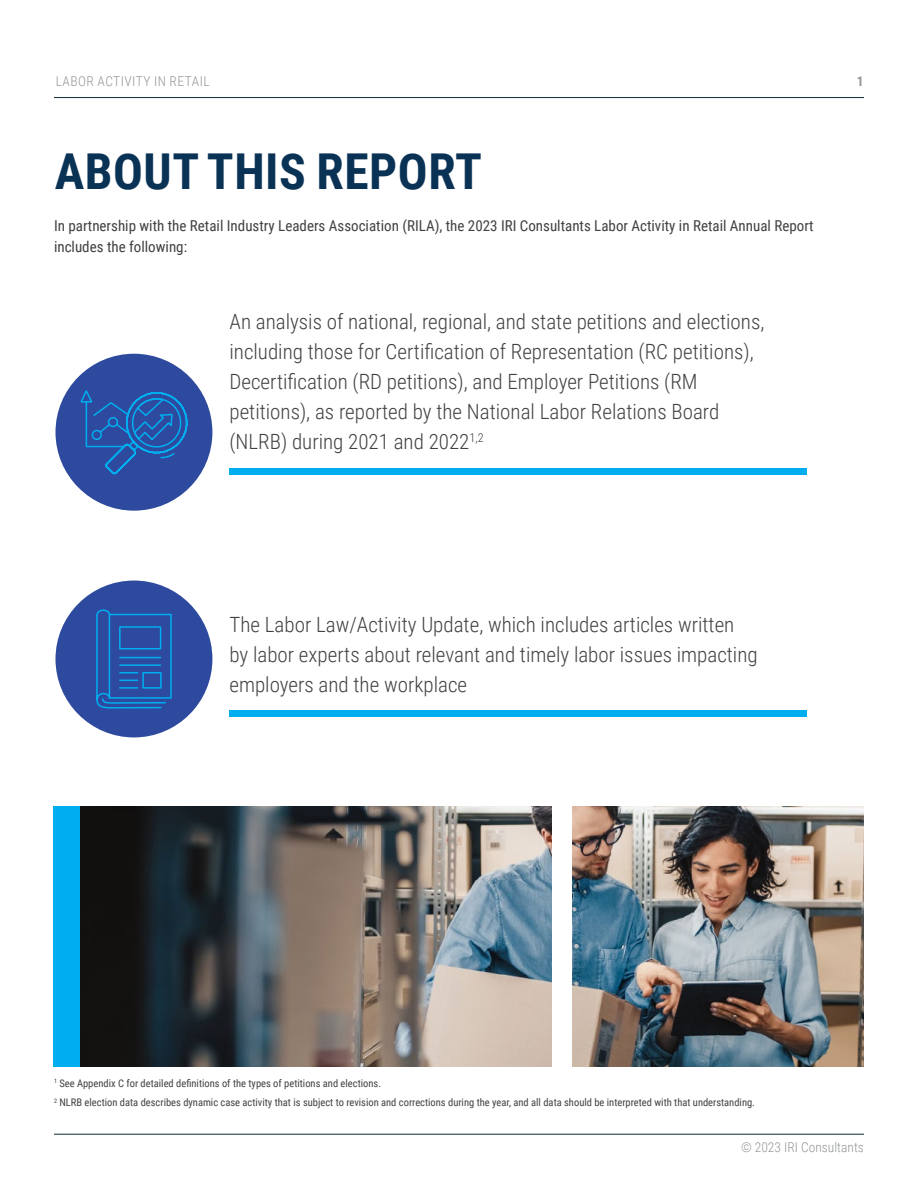
<style>
.page{position:relative;width:918px;height:1188px;background:#fff}
.page>*{position:absolute;margin:0;border:0;box-sizing:border-box;transform-origin:0 0}
.t1{font:700 49.5px "Roboto Condensed";letter-spacing:.01em;color:#0a3255}
.t2{font:300 21px/30px "Roboto Condensed";color:#414042}
.t3{font:15px/21px "Roboto Condensed";color:#414042}
.t4{font:300 13.5px "Roboto Condensed";letter-spacing:.035em;color:#939598}
.t5{font:300 13.5px "Roboto Condensed";letter-spacing:.01em;color:#939598}
.t6{font:700 13.5px "Roboto Condensed";color:#939598}
.t7{font:10.5px/19.4px "Roboto Condensed";color:#414042}
</style>
<div class="page">
<hr style="left:54px;top:97px;width:810px;height:1px;background:#0c293b">
<hr style="left:54px;top:1134px;width:810px;height:1px;background:#0c293b">
<div style="left:230px;top:468px;width:577px;height:6px;background:#00aeef"></div>
<div style="left:55px;top:354px;width:157px;height:157px;background:#2d4a9f;border-radius:50%"></div>
<svg style="left:80px;top:390px;width:108px;height:85px"></svg>
<div style="left:230px;top:710px;width:577px;height:6px;background:#00aeef"></div>
<div style="left:55px;top:581px;width:157px;height:156px;background:#2d4a9f;border-radius:50%"></div>
<svg style="left:96px;top:609px;width:76px;height:100px"></svg>
<div style="left:53px;top:806px;width:499px;height:260px;background:#00aeef"></div>
<img style="left:81px;top:806px;width:471px;height:260px">
<img style="left:573px;top:806px;width:291px;height:260px">
<p class="t4" style="left:56px;top:72px;width:156px">LABOR ACTIVITY IN RETAIL</p>
<p class="t6" style="left:857px;top:72px;width:8px">1</p>
<h1 class="t1" style="left:55px;top:137px;width:429px">ABOUT THIS REPORT</h1>
<p class="t3" style="left:54px;top:214px;width:761px">In partnership with the Retail Industry Leaders Association (RILA), the 2023 IRI Consultants Labor Activity in Retail Annual Report includes the following:</p>
<p class="t2" style="left:230px;top:306px;width:536px">An analysis of national, regional, and state petitions and elections, including those for Certification of Representation (RC petitions), Decertification (RD petitions), and Employer Petitions (RM petitions), as reported by the National Labor Relations Board (NLRB) during 2021 and 2022<sup>1,2</sup></p>
<p class="t2" style="left:230px;top:609px;width:530px">The Labor Law/Activity Update, which includes articles written by labor experts about relevant and timely labor issues impacting employers and the workplace</p>
<p class="t7" style="left:54px;top:1073px;width:703px"><sup>1</sup> See Appendix C for detailed definitions of the types of petitions and elections.<br><sup>2</sup> NLRB election data describes dynamic case activity that is subject to revision and corrections during the year, and all data should be interpreted with that understanding.</p>
<p class="t5" style="left:741px;top:1138px;width:124px">© 2023 IRI Consultants</p>
</div>
